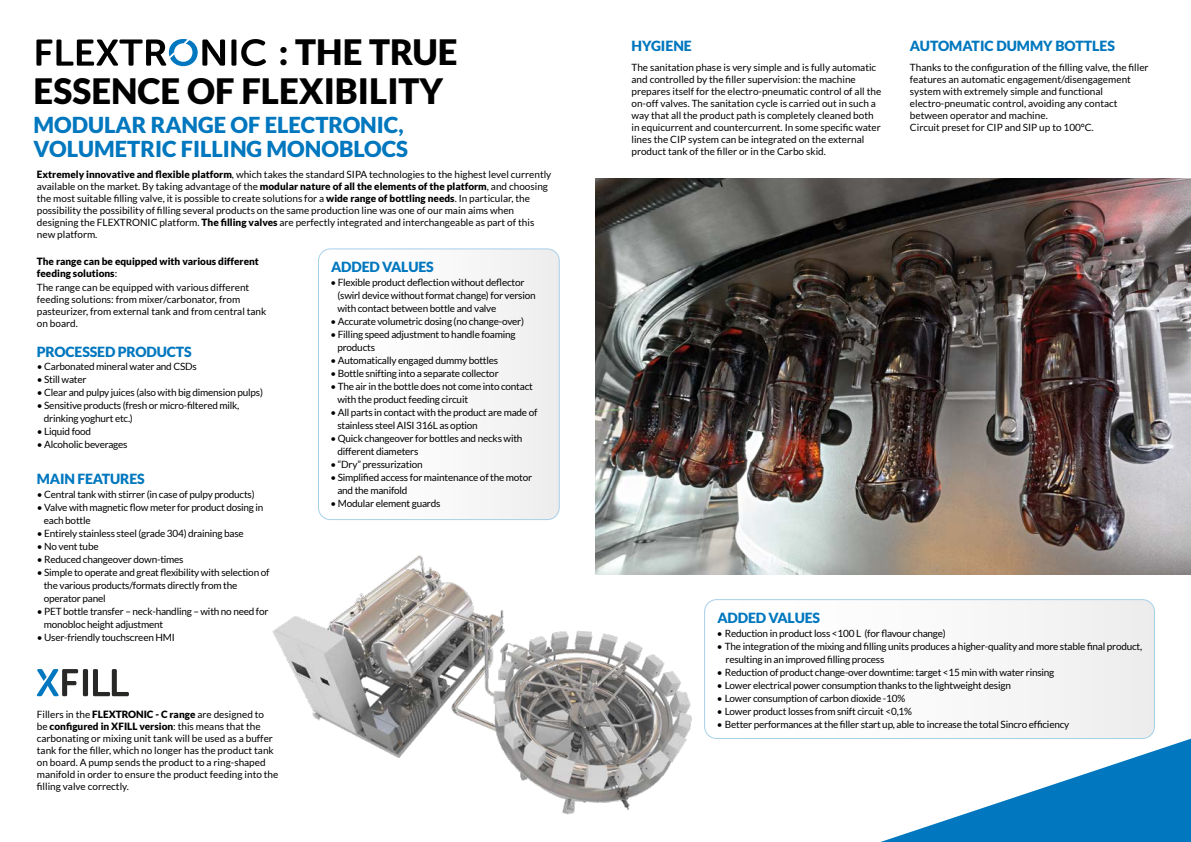
<style>
.page{position:relative;width:1191px;height:842px;background:#fff}
.page>*{position:absolute;margin:0;border:0;box-sizing:border-box;transform-origin:0 0}
.t1{font:900 35px "Lato";color:#000}
.t2{font:900 22px/24px "Lato";color:#0077be}
.t3{font:900 14px "Lato";letter-spacing:-.01em;color:#0077be}
.t4{font:10px "Lato";letter-spacing:-.02em;color:#000}
.t5{font:10px/12px "Lato";color:#000}
.t6{font:900 10px/12px "Lato";color:#000}
.s1{font-weight:900}
.s2{font-weight:400}
</style>
<div class="page">
<svg style="left:880px;top:739px;width:311px;height:103px"></svg>
<img style="left:272px;top:555px;width:427px;height:260px">
<img style="left:595px;top:179px;width:596px;height:395px">
<div style="left:231px;top:39px;width:5px;height:27px;background:#000;border-radius:2px"></div>
<svg style="left:241px;top:39px;width:25px;height:27px"></svg>
<svg style="left:36px;top:39px;width:189px;height:27px"></svg>
<div style="left:704px;top:600px;width:450px;height:138px;background:#f9f9f9;border-radius:12px"></div>
<div style="left:704px;top:599px;width:451px;height:140px;border:1px solid #0077be;border-radius:12px"></div>
<svg style="left:93px;top:669px;width:36px;height:27px"></svg>
<svg style="left:36px;top:669px;width:42px;height:27px"></svg>
<div style="left:83px;top:669px;width:5px;height:27px;background:#282827;border-radius:2px"></div>
<div style="left:318px;top:249px;width:241px;height:271px;background:#f9f9f9;border-radius:12px"></div>
<div style="left:318px;top:248px;width:242px;height:272px;border:1px solid #0077be;border-radius:12px"></div>
<p class="t1" style="left:279px;top:31px;width:180px">: THE TRUE</p>
<p class="t1" style="left:34px;top:71px;width:411px">ESSENCE OF FLEXIBILITY</p>
<p class="t2" style="left:34px;top:112px;width:376px">MODULAR RANGE OF ELECTRONIC,<br>VOLUMETRIC FILLING MONOBLOCS</p>
<p class="t5" style="left:37px;top:169px;width:516px"><span class="s1">Extremely innovative and flexible platform</span>, which takes the standard SIPA technologies to the highest level currently available on the market. By taking advantage of the <span class="s1">modular nature of all the elements of the platform</span>, and choosing the most suitable filling valve, it is possible to create solutions for a <span class="s1">wide range of bottling needs</span>. In particular, the possibility the possibility of filling several products on the same production line was one of our main aims when designing the FLEXTRONIC platform. <span class="s1">The filling valves</span> are perfectly integrated and interchangeable as part of this new platform.</p>
<p class="t6" style="left:37px;top:255px;width:223px">The range can be equipped with various different feeding solutions<span class="s2">:</span></p>
<p class="t5" style="left:37px;top:281px;width:214px">The range can be equipped with various different</p>
<p class="t5" style="left:37px;top:293px;width:231px">feeding solutions: from mixer/carbonator, from pasteurizer, from external tank and from central tank on board.</p>
<p class="t3" style="left:37px;top:343px;width:156px">PROCESSED PRODUCTS</p>
<p class="t4" style="left:37px;top:361px;width:161px">• Carbonated mineral water and CSDs</p>
<p class="t4" style="left:37px;top:374px;width:51px">• Still water</p>
<p class="t4" style="left:37px;top:387px;width:228px">• Clear and pulpy juices (also with big dimension pulps)</p>
<p class="t4" style="left:37px;top:400px;width:204px">• Sensitive products (fresh or micro-filtered milk,</p>
<p class="t4" style="left:44px;top:413px;width:91px">drinking yoghurt etc.)</p>
<p class="t4" style="left:37px;top:426px;width:56px">• Liquid food</p>
<p class="t4" style="left:37px;top:439px;width:92px">• Alcoholic beverages</p>
<p class="t3" style="left:37px;top:471px;width:109px">MAIN FEATURES</p>
<p class="t4" style="left:37px;top:489px;width:219px">• Central tank with stirrer (in case of pulpy products)</p>
<p class="t4" style="left:37px;top:502px;width:228px">• Valve with magnetic flow meter for product dosing in</p>
<p class="t4" style="left:44px;top:515px;width:48px">each bottle</p>
<p class="t4" style="left:37px;top:528px;width:208px">• Entirely stainless steel (grade 304) draining base</p>
<p class="t4" style="left:37px;top:541px;width:63px">• No vent tube</p>
<p class="t4" style="left:37px;top:554px;width:148px">• Reduced changeover down-times</p>
<p class="t4" style="left:37px;top:567px;width:234px">• Simple to operate and great flexibility with selection of</p>
<p class="t4" style="left:44px;top:580px;width:195px">the various products/formats directly from the</p>
<p class="t4" style="left:44px;top:593px;width:63px">operator panel</p>
<p class="t4" style="left:37px;top:606px;width:233px">• PET bottle transfer – neck-handling – with no need for</p>
<p class="t4" style="left:44px;top:619px;width:121px">monobloc height adjustment</p>
<p class="t4" style="left:37px;top:632px;width:139px">• User-friendly touchscreen HMI</p>
<p class="t5" style="left:37px;top:709px;width:243px">Fillers in the <span class="s1">FLEXTRONIC - C range</span> are designed to<br>be <span class="s1">configured in XFILL version</span>: this means that the carbonating or mixing unit tank will be used as a buffer tank for the filler, which no longer has the product tank on board. A pump sends the product to a ring-shaped manifold in order to ensure the product feeding into the filling valve correctly.</p>
<p class="t3" style="left:331px;top:259px;width:104px">ADDED VALUES</p>
<p class="t4" style="left:330px;top:277px;width:195px">• Flexible product deflection without deflector</p>
<p class="t4" style="left:337px;top:290px;width:200px">(swirl device without format change) for version</p>
<p class="t4" style="left:337px;top:303px;width:160px">with contact between bottle and valve</p>
<p class="t4" style="left:330px;top:316px;width:195px">• Accurate volumetric dosing (no change-over)</p>
<p class="t4" style="left:330px;top:329px;width:187px">• Filling speed adjustment to handle foaming</p>
<p class="t4" style="left:337px;top:342px;width:39px">products</p>
<p class="t4" style="left:330px;top:355px;width:169px">• Automatically engaged dummy bottles</p>
<p class="t4" style="left:330px;top:368px;width:170px">• Bottle snifting into a separate collector</p>
<p class="t4" style="left:330px;top:381px;width:204px">• The air in the bottle does not come into contact</p>
<p class="t4" style="left:337px;top:394px;width:132px">with the product feeding circuit</p>
<p class="t4" style="left:330px;top:407px;width:208px">• All parts in contact with the product are made of</p>
<p class="t4" style="left:337px;top:420px;width:142px">stainless steel AISI 316L as option</p>
<p class="t4" style="left:330px;top:433px;width:193px">• Quick changeover for bottles and necks with</p>
<p class="t4" style="left:337px;top:446px;width:83px">different diameters</p>
<p class="t4" style="left:330px;top:459px;width:94px">• “Dry” pressurization</p>
<p class="t4" style="left:330px;top:472px;width:203px">• Simplified access for maintenance of the motor</p>
<p class="t4" style="left:337px;top:485px;width:72px">and the manifold</p>
<p class="t4" style="left:330px;top:498px;width:112px">• Modular element guards</p>
<p class="t3" style="left:631px;top:37px;width:62px">HYGIENE</p>
<p class="t5" style="left:631px;top:61px;width:251px">The sanitation phase is very simple and is fully automatic and controlled by the filler supervision: the machine prepares itself for the electro-pneumatic control of all the on-off valves. The sanitation cycle is carried out in such a way that all the product path is completely cleaned both in equicurrent and countercurrent. In some specific water lines the CIP system can be integrated on the external product tank of the filler or in the Carbo skid.</p>
<p class="t3" style="left:910px;top:37px;width:206px">AUTOMATIC DUMMY BOTTLES</p>
<p class="t5" style="left:910px;top:61px;width:240px">Thanks to the configuration of the filling valve, the filler features an automatic engagement/disengagement system with extremely simple and functional</p>
<p class="t5" style="left:910px;top:97px;width:209px">electro-pneumatic control, avoiding any contact between operator and machine.</p>
<p class="t5" style="left:910px;top:121px;width:185px">Circuit preset for CIP and SIP up to 100°C.</p>
<p class="t3" style="left:717px;top:609px;width:104px">ADDED VALUES</p>
<p class="t4" style="left:717px;top:627px;width:230px">• Reduction in product loss &lt;100 L (for flavour change)</p>
<p class="t4" style="left:717px;top:640px;width:427px">• The integration of the mixing and filling units produces a higher-quality and more stable final product,</p>
<p class="t4" style="left:725px;top:653px;width:160px">resulting in an improved filling process</p>
<p class="t4" style="left:717px;top:666px;width:339px">• Reduction of product change-over downtime: target &lt;15 min with water rinsing</p>
<p class="t4" style="left:717px;top:679px;width:295px">• Lower electrical power consumption thanks to the lightweight design</p>
<p class="t4" style="left:717px;top:692px;width:190px">• Lower consumption of carbon dioxide -10%</p>
<p class="t4" style="left:717px;top:705px;width:197px">• Lower product losses from snift circuit &lt;0,1%</p>
<p class="t4" style="left:717px;top:718px;width:354px">• Better performances at the filler start up, able to increase the total Sincro efficiency</p>
</div>
